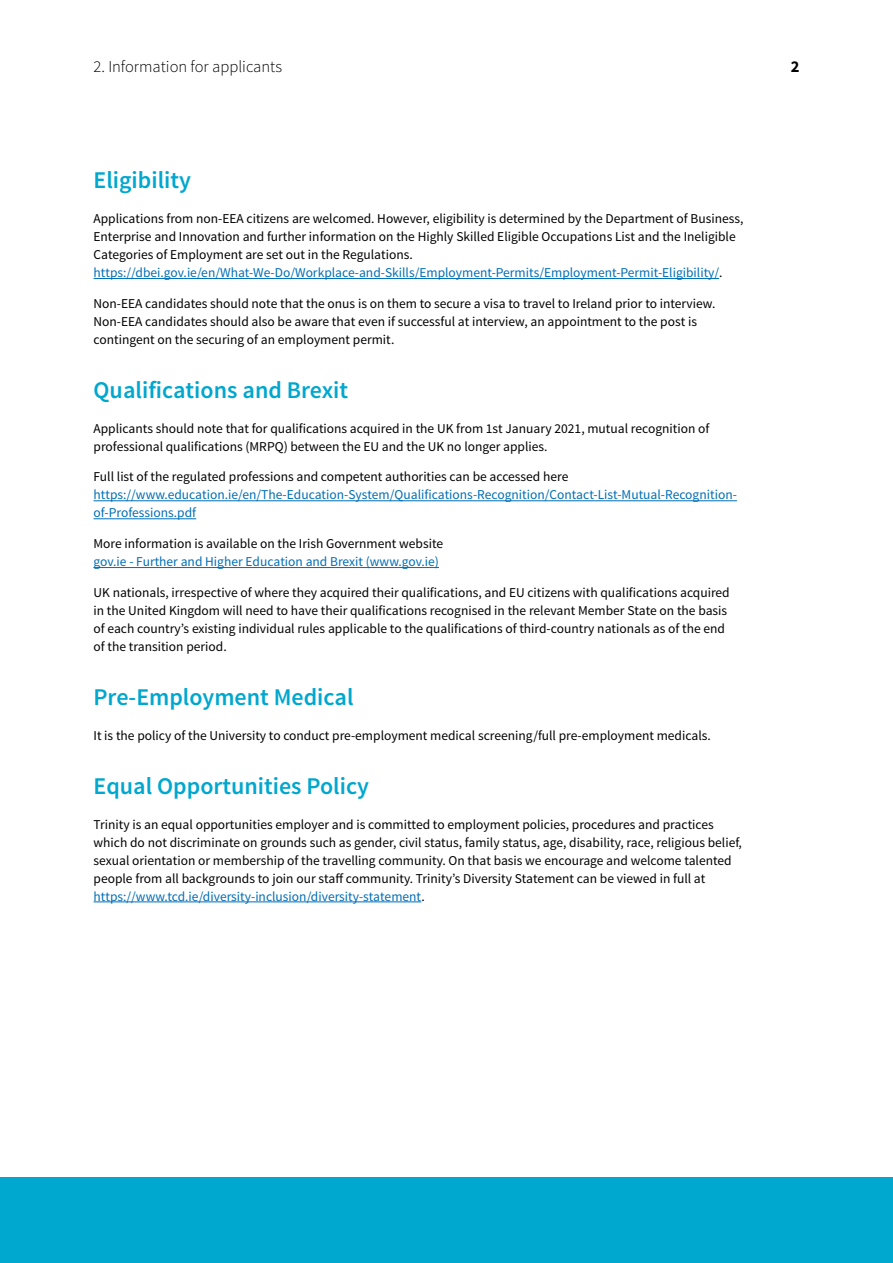
<style>
.page{position:relative;width:893px;height:1263px;background:#fff}
.page>*{position:absolute;margin:0;border:0;box-sizing:border-box;transform-origin:0 0}
.t1{font:600 24px "Source Sans Pro";color:#00a7ce}
.t2{font:300 16.5px "Source Sans Pro";color:#000}
.t3{font:700 16.5px "Source Sans Pro";color:#000}
.t4{font:13.5px/18px "Source Sans Pro";color:#000}
.t5{font:13.5px/18px "Source Sans Pro";color:#006eb6}
.s1{color:#006eb6}
</style>
<div class="page">
<div style="left:0;top:1178px;width:893px;height:85px;background:#00a7ce"></div>
<hr style="left:94px;top:278px;width:625px;height:1px;background:#006eb6">
<hr style="left:94px;top:500px;width:643px;height:1px;background:#006eb6">
<hr style="left:94px;top:518px;width:102px;height:1px;background:#006eb6">
<hr style="left:94px;top:567px;width:345px;height:1px;background:#006eb6">
<hr style="left:94px;top:901px;width:327px;height:1px;background:#006eb6">
<p class="t2" style="left:94px;top:56px;width:190px">2. Information for applicants</p>
<p class="t3" style="left:791px;top:56px;width:10px">2</p>
<h1 class="t1" style="left:94px;top:165px;width:99px">Eligibility</h1>
<p class="t4" style="left:94px;top:210px;width:651px">Applications from non-EEA citizens are welcomed. However, eligibility is determined by the Department of Business, Enterprise and Innovation and further information on the Highly Skilled Eligible Occupations List and the Ineligible Categories of Employment are set out in the Regulations. <span class="s1">https://dbei.gov.ie/en/What-We-Do/Workplace-and-Skills/Employment-Permits/Employment-Permit-Eligibility/</span>.</p>
<p class="t4" style="left:94px;top:295px;width:623px">Non-EEA candidates should note that the onus is on them to secure a visa to travel to Ireland prior to interview.<br>Non-EEA candidates should also be aware that even if successful at interview, an appointment to the post is contingent on the securing of an employment permit.</p>
<h1 class="t1" style="left:94px;top:374px;width:256px">Qualifications and Brexit</h1>
<p class="t4" style="left:94px;top:419px;width:617px">Applicants should note that for qualifications acquired in the UK from 1st January 2021, mutual recognition of professional qualifications (MRPQ) between the EU and the UK no longer applies.</p>
<p class="t4" style="left:94px;top:468px;width:476px">Full list of the regulated professions and competent authorities can be accessed here</p>
<p class="t5" style="left:94px;top:486px;width:645px">https://www.education.ie/en/The-Education-System/Qualifications-Recognition/Contact-List-Mutual-Recognition&shy;of-Professions.pdf</p>
<p class="t4" style="left:94px;top:535px;width:351px">More information is available on the Irish Government website</p>
<p class="t5" style="left:94px;top:553px;width:347px">gov.ie - Further and Higher Education and Brexit (www.gov.ie)</p>
<p class="t4" style="left:94px;top:584px;width:638px">UK nationals, irrespective of where they acquired their qualifications, and EU citizens with qualifications acquired in the United Kingdom will need to have their qualifications recognised in the relevant Member State on the basis of each country’s existing individual rules applicable to the qualifications of third-country nationals as of the end of the transition period.</p>
<h1 class="t1" style="left:94px;top:682px;width:261px">Pre-Employment Medical</h1>
<p class="t4" style="left:94px;top:726px;width:619px">It is the policy of the University to conduct pre-employment medical screening/full pre-employment medicals.</p>
<h1 class="t1" style="left:94px;top:770px;width:277px">Equal Opportunities Policy</h1>
<p class="t4" style="left:94px;top:815px;width:650px">Trinity is an equal opportunities employer and is committed to employment policies, procedures and practices which do not discriminate on grounds such as gender, civil status, family status, age, disability, race, religious belief, sexual orientation or membership of the travelling community. On that basis we encourage and welcome talented people from all backgrounds to join our staff community. Trinity’s Diversity Statement can be viewed in full at <span class="s1">https://www.tcd.ie/diversity-inclusion/diversity-statement</span>.</p>
</div>
